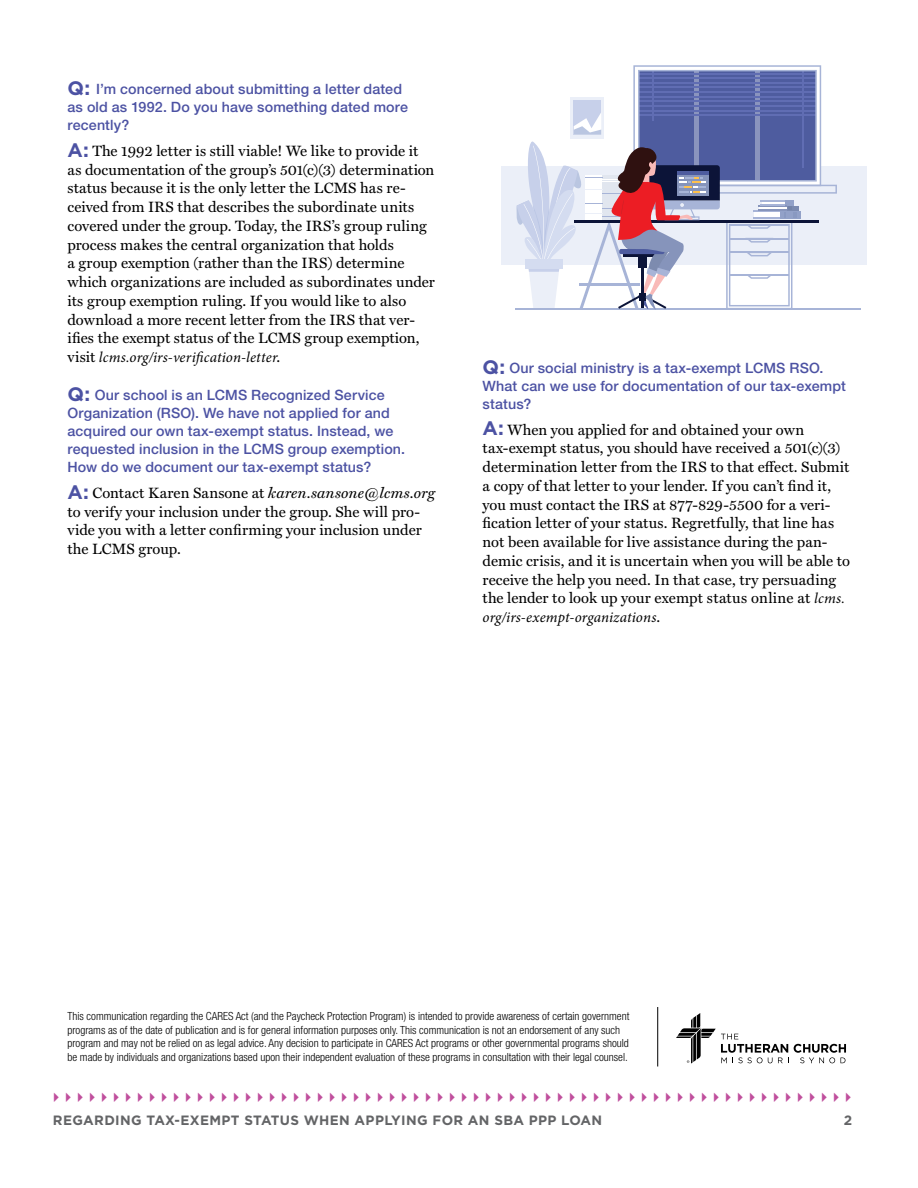
<style>
.page{position:relative;width:918px;height:1188px;background:#fff}
.page>*{position:absolute;margin:0;border:0;box-sizing:border-box;transform-origin:0 0}
.Body-No_Indent{font:15px/18.8px "Miller Text";letter-spacing:.005em;color:#000}
.t1{font:15px "Webdings";color:#c04f9d}
.Question{font:500 14.25px/18px "Helvetica Neue LT Std";letter-spacing:.01em;color:#4c52a3}
.t2{font:700 13.5px "Gotham";letter-spacing:.025em;color:#636466}
.t3{font:300 condensed 11.25px/13.5px "Helvetica Neue LT Std";color:#000}
.s1{font-family:"Gotham";font-weight:700;font-size:19.5px}
.s2{font-family:"Gotham";font-weight:700;font-size:19.5px;color:#4c52a3}
.s3{font-family:"Minion Pro";font-style:italic}
.s4{font-style:italic}
</style>
<div class="page">
<svg style="left:676px;top:1013px;width:170px;height:51px"></svg>
<hr style="left:657px;top:1007px;width:1px;height:59px;background:#000">
<div style="left:501px;top:166px;width:366px;height:99px;background:#ebeff8"></div>
<hr style="left:515px;top:308px;width:346px;height:1px;background:#a7b4d7">
<svg style="left:515px;top:65px;width:322px;height:245px"></svg>
<p class="Question" style="left:68px;top:80px;width:342px"><span class="s1">Q:</span> I’m concerned about submitting a letter dated as old as 1992. Do you have something dated more recently?</p>
<p class="Body-No_Indent" style="left:68px;top:142px;width:369px"><span class="s2">A:</span> The 1992 letter is still viable! We like to provide it as documentation of the group’s 501(c)(3) determination status because it is the only letter the LCMS has re&shy;ceived from IRS that describes the subordinate units covered under the group. Today, the IRS’s group ruling process makes the central organization that holds<br>a group exemption (rather than the IRS) determine which organizations are included as subordinates under its group exemption ruling. If you would like to also download a more recent letter from the IRS that ver&shy;ifies the exempt status of the LCMS group exemption, visit <span class="s3">lcms.org/irs-verification-letter</span>.</p>
<p class="Question" style="left:68px;top:386px;width:339px"><span class="s1">Q:</span> Our school is an LCMS Recognized Service Organization (RSO). We have not applied for and acquired our own tax-exempt status. Instead, we requested inclusion in the LCMS group exemption.<br>How do we document our tax-exempt status?</p>
<p class="Body-No_Indent" style="left:68px;top:484px;width:369px"><span class="s2">A:</span> Contact Karen Sansone at <span class="s4">karen.sansone@lcms.org </span>to verify your inclusion under the group. She will pro&shy;vide you with a letter confirming your inclusion under the LCMS group.</p>
<p class="Question" style="left:483px;top:359px;width:365px"><span class="s1">Q:</span> Our social ministry is a tax-exempt LCMS RSO.<br>What can we use for documentation of our tax-exempt status?</p>
<p class="Body-No_Indent" style="left:483px;top:420px;width:369px"><span class="s2">A:</span> When you applied for and obtained your own tax-exempt status, you should have received a 501(c)(3) determination letter from the IRS to that effect. Submit a copy of that letter to your lender. If you can’t find it, you must contact the IRS at 877-829-5500 for a veri&shy;fication letter of your status. Regretfully, that line has not been available for live assistance during the pan&shy;demic crisis, and it is uncertain when you will be able to receive the help you need. In that case, try persuading the lender to look up your exempt status online at <span class="s3">lcms. org/irs-exempt-organizations</span>.</p>
<p class="t3" style="left:68px;top:1009px;width:563px">This communication regarding the CARES Act (and the Paycheck Protection Program) is intended to provide awareness of certain government programs as of the date of publication and is for general information purposes only. This communication is not an endorsement of any such program and may not be relied on as legal advice. Any decision to participate in CARES Act programs or other governmental programs should be made by individuals and organizations based upon their independent evaluation of these programs in consultation with their legal counsel.</p>
<p class="t1" style="left:49px;top:1090px;width:808px">✔✔✔✔✔✔✔✔✔✔✔✔✔✔✔✔✔✔✔✔✔✔✔✔✔✔✔✔✔✔✔✔✔✔✔✔✔✔✔✔✔✔✔✔✔✔✔✔✔✔✔✔✔✔✔✔✔✔✔✔✔✔✔✔✔✔✔</p>
<p class="t2" style="left:53px;top:1111px;width:551px">REGARDING TAX-EXEMPT STATUS WHEN APPLYING FOR AN SBA PPP LOAN</p>
<p class="t2" style="left:844px;top:1111px;width:10px">2</p>
</div>
